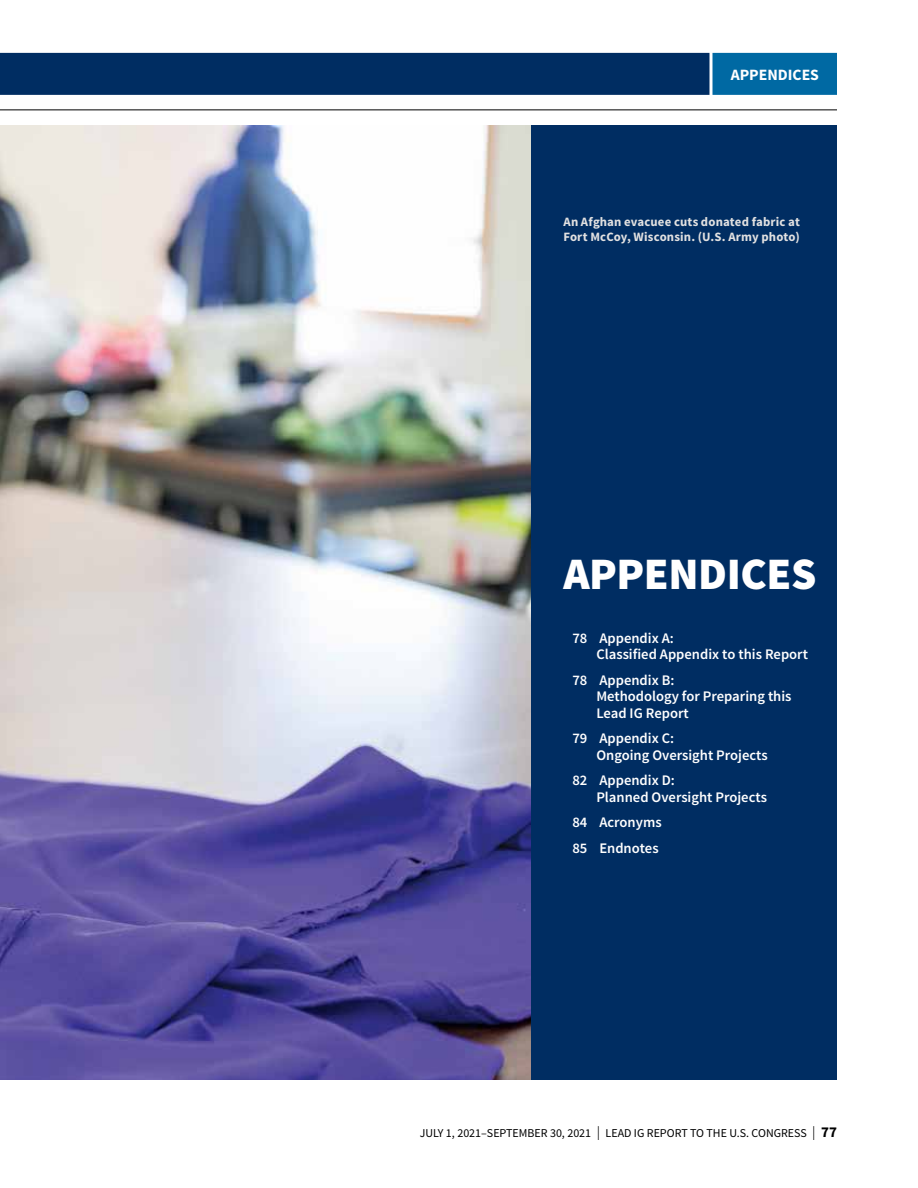
<style>
.page{position:relative;width:918px;height:1188px;background:#fff}
.page>*{position:absolute;margin:0;border:0;box-sizing:border-box;transform-origin:0 0}
.t1{font:900 45px "Source Sans Pro";letter-spacing:-.01em;color:#fff}
.t2{font:700 15.75px "Source Sans Pro";color:#fff}
.t3{font:600 14.7px/16.5px "Source Sans Pro";color:#fff}
.t4{font:700 12.75px/15px "Source Sans Pro";letter-spacing:.01em;color:#e2e1e1}
.t5{font:12px "Source Sans Pro";color:#000}
.s1{font-weight:200;font-size:21px}
.s2{font-weight:700;font-size:15px}
</style>
<div class="page">
<div style="left:531px;top:125px;width:306px;height:955px;background:#002d62"></div>
<hr style="left:0;top:110px;width:837px;height:1px;background:#000">
<div style="left:0;top:53px;width:710px;height:42px;background:#002d62"></div>
<div style="left:712px;top:53px;width:125px;height:42px;background:#0069a3"></div>
<img style="left:0;top:125px;width:531px;height:955px">
<p class="t2" style="left:731px;top:64px;width:90px">APPENDICES</p>
<p class="t4" style="left:563px;top:214px;width:238px">An Afghan evacuee cuts donated fabric at<br>Fort McCoy, Wisconsin. (U.S. Army photo)</p>
<h2 class="t1" style="left:563px;top:544px;width:254px">APPENDICES</h2>
<p class="t3" style="left:596px;top:630px;width:213px;text-indent:-24px">78 Appendix A:<br>Classified Appendix to this Report</p>
<p class="t3" style="left:596px;top:672px;width:197px;text-indent:-24px">78 Appendix B:<br>Methodology for Preparing this<br>Lead IG Report</p>
<p class="t3" style="left:596px;top:731px;width:173px;text-indent:-24px">79 Appendix C:<br>Ongoing Oversight Projects</p>
<p class="t3" style="left:596px;top:773px;width:172px;text-indent:-24px">82 Appendix D:<br>Planned Oversight Projects</p>
<p class="t3" style="left:572px;top:815px;width:91px">84 Acronyms</p>
<p class="t3" style="left:572px;top:840px;width:88px">85 Endnotes</p>
<p class="t5" style="left:420px;top:1125px;width:419px">JULY 1, 2021–SEPTEMBER 30, 2021 <span class="s1">I</span> LEAD IG REPORT TO THE U.S. CONGRESS <span class="s1">I</span> <span class="s2">77</span></p>
</div>
